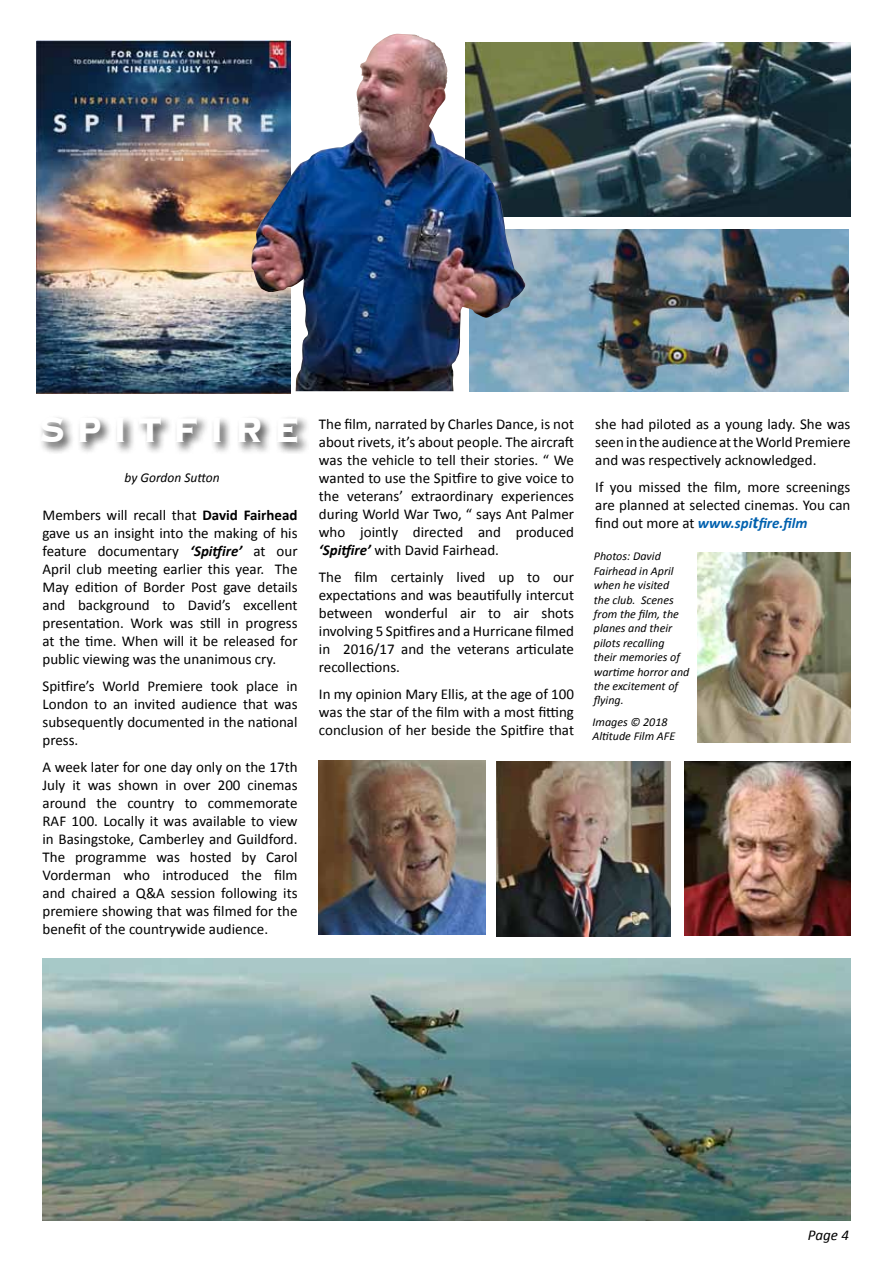
<style>
.page{position:relative;width:893px;height:1263px;background:#fff}
.page>*{position:absolute;margin:0;border:0;box-sizing:border-box;transform-origin:0 0}
.t1{font:700 45.6px "Copperplate";letter-spacing:.27em;color:#fff;scale:.85 1}
.t2{font:15px/18px "Calibri";color:#000;text-align:justify}
.t3{font:italic 15px "Calibri";color:#000}
.t4{font:italic 13.5px "Calibri";color:#000}
.t5{font:italic 12px/14.4px "Calibri";color:#000}
.s1{font-weight:700}
.s2{font-weight:700;font-style:italic}
.s3{font-weight:700;font-style:italic;color:#0061af}
.s4{font-weight:700;font-style:italic;font-size:18px;color:#0061af}
</style>
<div class="page">
<img style="left:36px;top:40px;width:254px;height:353px">
<div style="left:38px;top:415px;width:272px;height:40px;background:#000;opacity:.75"></div>
<img style="left:43px;top:958px;width:807px;height:262px">
<img style="left:527px;top:230px;width:321px;height:161px">
<img style="left:496px;top:762px;width:175px;height:174px">
<img style="left:685px;top:761px;width:165px;height:174px">
<img style="left:697px;top:553px;width:153px;height:190px">
<img style="left:319px;top:760px;width:167px;height:175px">
<img style="left:466px;top:43px;width:384px;height:174px">
<img style="left:251px;top:44px;width:276px;height:347px">
<h1 class="t1" style="left:39px;top:400px;width:307px">SPITFIRE</h1>
<p class="t4" style="left:125px;top:469px;width:97px">by Gordon Sutton</p>
<p class="t2" style="left:43px;top:505px;width:257px">Members will recall that <span class="s1">David Fairhead </span>gave us an insight into the making of his feature documentary <span class="s2">‘Spitfire’</span> at our April club meeting earlier this year. The May edition of Border Post gave details and background to David’s excellent presentation. Work was still in progress at the time. When will it be released for public viewing was the unanimous cry.</p>
<p class="t2" style="left:43px;top:676px;width:257px">Spitfire’s World Premiere took place in London to an invited audience that was subsequently documented in the national press.</p>
<p class="t2" style="left:43px;top:757px;width:257px">A week later for one day only on the 17th July it was shown in over 200 cinemas around the country to commemorate RAF 100. Locally it was available to view in Basingstoke, Camberley and Guildford.<br>The programme was hosted by Carol Vorderman who introduced the film and chaired a Q&amp;A session following its premiere showing that was filmed for the benefit of the countrywide audience.</p>
<p class="t2" style="left:319px;top:415px;width:257px">The film, narrated by Charles Dance, is not about rivets, it’s about people. The aircraft was the vehicle to tell their stories. “ We wanted to use the Spitfire to give voice to the veterans’ extraordinary experiences during World War Two, “ says Ant Palmer who jointly directed and produced <span class="s2">‘Spitfire’</span> with David Fairhead.</p>
<p class="t2" style="left:319px;top:568px;width:257px">The film certainly lived up to our expectations and was beautifully intercut between wonderful air to air shots involving 5 Spitfires and a Hurricane filmed in 2016/17 and the veterans articulate recollections.</p>
<p class="t2" style="left:319px;top:685px;width:257px">In my opinion Mary Ellis, at the age of 100 was the star of the film with a most fitting conclusion of her beside the Spitfire that</p>
<p class="t2" style="left:595px;top:415px;width:257px">she had piloted as a young lady. She was seen in the audience at the World Premiere and was respectively acknowledged.</p>
<p class="t2" style="left:595px;top:478px;width:257px">If you missed the film, more screenings are planned at selected cinemas. You can find out more at <span class="s3">www.spi</span><span class="s4">t</span><span class="s3">fire.film</span></p>
<p class="t5" style="left:594px;top:549px;width:97px">Photos: David<br>Fairhead in April when he visited<br>the club. Scenes from the film, the planes and their pilots recalling their memories of wartime horror and the excitement of flying.</p>
<p class="t5" style="left:592px;top:714px;width:84px">Images © 2018<br>Altitude Film AFE</p>
<p class="t3" style="left:808px;top:1226px;width:43px">Page 4</p>
</div>
